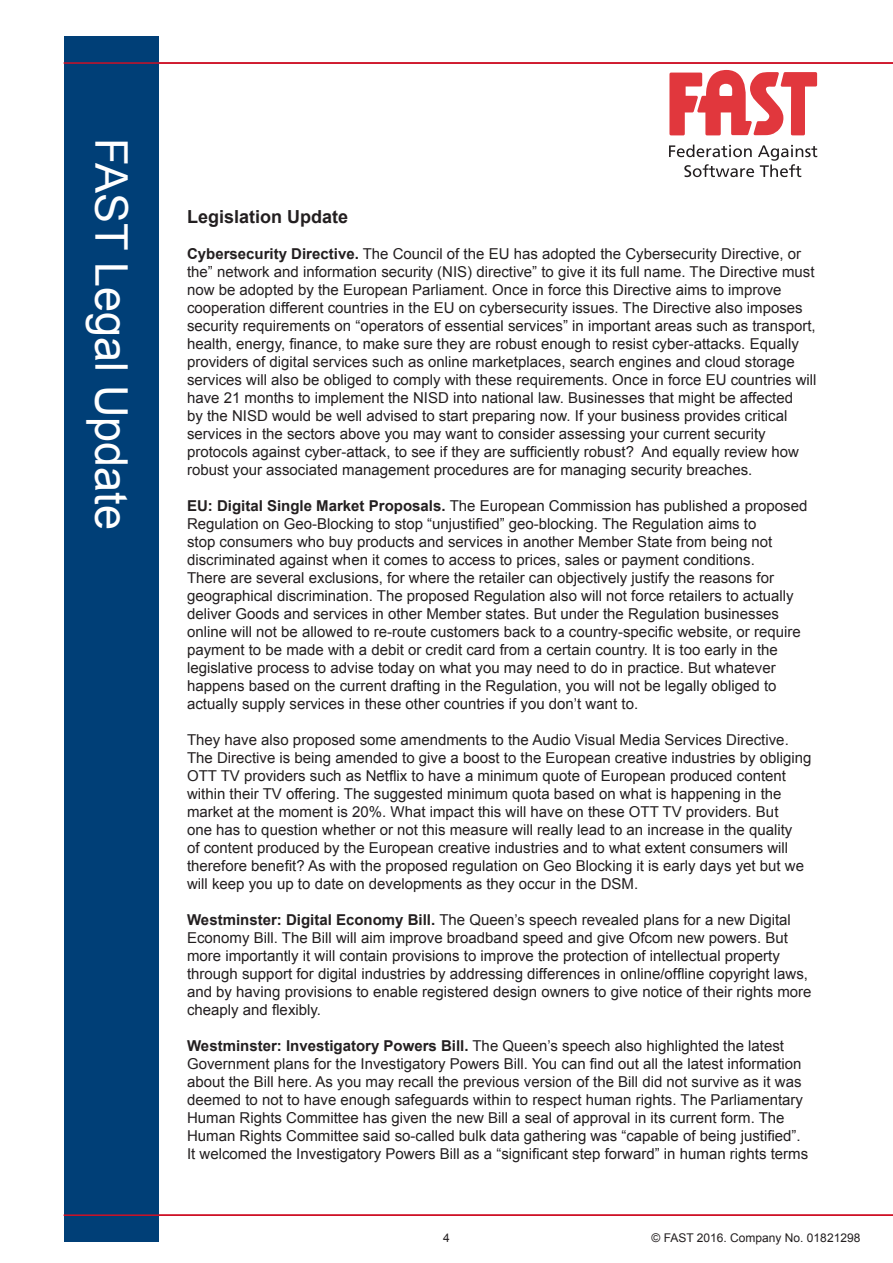
<style>
.page{position:relative;width:893px;height:1263px;background:#fff}
.page>*{position:absolute;margin:0;border:0;box-sizing:border-box;transform-origin:0 0}
.t1{font:45px "Arial";color:#fff}
.t2{font:700 18px "Arial";color:#231f20}
.t3{font:15px/18px "Arial";color:#231f20}
.t4{font:12px "Arial";color:#231f20}
.s1{font-weight:700}
</style>
<div class="page">
<svg style="left:669px;top:145px;width:148px;height:32px"></svg>
<svg style="left:669px;top:70px;width:148px;height:65px"></svg>
<div style="left:64px;top:36px;width:95px;height:1206px;background:#003f77"></div>
<hr style="left:64px;top:62px;width:829px;height:2px;background:#ce1126">
<hr style="left:64px;top:1214px;width:829px;height:2px;background:#ce1126">
<h1 class="t1" style="left:141px;top:138px;width:393px;rotate:90deg">FAST Legal Update</h1>
<p class="t2" style="left:187px;top:205px;width:163px">Legislation Update</p>
<p class="t3" style="left:187px;top:245px;width:631px"><span class="s1">Cybersecurity Directive.</span> The Council of the EU has adopted the Cybersecurity Directive, or the” network and information security (NIS) directive” to give it its full name. The Directive must now be adopted by the European Parliament. Once in force this Directive aims to improve cooperation different countries in the EU on cybersecurity issues. The Directive also imposes security requirements on “operators of essential services” in important areas such as transport, health, energy, finance, to make sure they are robust enough to resist cyber-attacks. Equally providers of digital services such as online marketplaces, search engines and cloud storage services will also be obliged to comply with these requirements. Once in force EU countries will have 21 months to implement the NISD into national law. Businesses that might be affected<br>by the NISD would be well advised to start preparing now. If your business provides critical services in the sectors above you may want to consider assessing your current security protocols against cyber-attack, to see if they are sufficiently robust? And equally review how robust your associated management procedures are for managing security breaches.</p>
<p class="t3" style="left:187px;top:497px;width:622px"><span class="s1">EU: Digital Single Market Proposals.</span> The European Commission has published a proposed Regulation on Geo-Blocking to stop “unjustified” geo-blocking. The Regulation aims to<br>stop consumers who buy products and services in another Member State from being not discriminated against when it comes to access to prices, sales or payment conditions.<br>There are several exclusions, for where the retailer can objectively justify the reasons for geographical discrimination. The proposed Regulation also will not force retailers to actually deliver Goods and services in other Member states. But under the Regulation businesses online will not be allowed to re-route customers back to a country-specific website, or require payment to be made with a debit or credit card from a certain country. It is too early in the legislative process to advise today on what you may need to do in practice. But whatever happens based on the current drafting in the Regulation, you will not be legally obliged to actually supply services in these other countries if you don’t want to.</p>
<p class="t3" style="left:187px;top:731px;width:626px">They have also proposed some amendments to the Audio Visual Media Services Directive.<br>The Directive is being amended to give a boost to the European creative industries by obliging OTT TV providers such as Netflix to have a minimum quote of European produced content within their TV offering. The suggested minimum quota based on what is happening in the market at the moment is 20%. What impact this will have on these OTT TV providers. But<br>one has to question whether or not this measure will really lead to an increase in the quality<br>of content produced by the European creative industries and to what extent consumers will therefore benefit? As with the proposed regulation on Geo Blocking it is early days yet but we will keep you up to date on developments as they occur in the DSM.</p>
<p class="t3" style="left:187px;top:911px;width:626px"><span class="s1">Westminster: Digital Economy Bill.</span> The Queen’s speech revealed plans for a new Digital Economy Bill. The Bill will aim improve broadband speed and give Ofcom new powers. But more importantly it will contain provisions to improve the protection of intellectual property through support for digital industries by addressing differences in online/offline copyright laws, and by having provisions to enable registered design owners to give notice of their rights more cheaply and flexibly.</p>
<p class="t3" style="left:187px;top:1037px;width:623px"><span class="s1">Westminster: Investigatory Powers Bill.</span> The Queen’s speech also highlighted the latest Government plans for the Investigatory Powers Bill. You can find out all the latest information about the Bill here. As you may recall the previous version of the Bill did not survive as it was deemed to not to have enough safeguards within to respect human rights. The Parliamentary Human Rights Committee has given the new Bill a seal of approval in its current form. The Human Rights Committee said so-called bulk data gathering was “capable of being justified”.<br>It welcomed the Investigatory Powers Bill as a “significant step forward” in human rights terms</p>
<p class="t4" style="left:443px;top:1230px;width:8px">4</p>
<p class="t4" style="left:652px;top:1230px;width:210px">© FAST 2016. Company No. 01821298</p>
</div>
